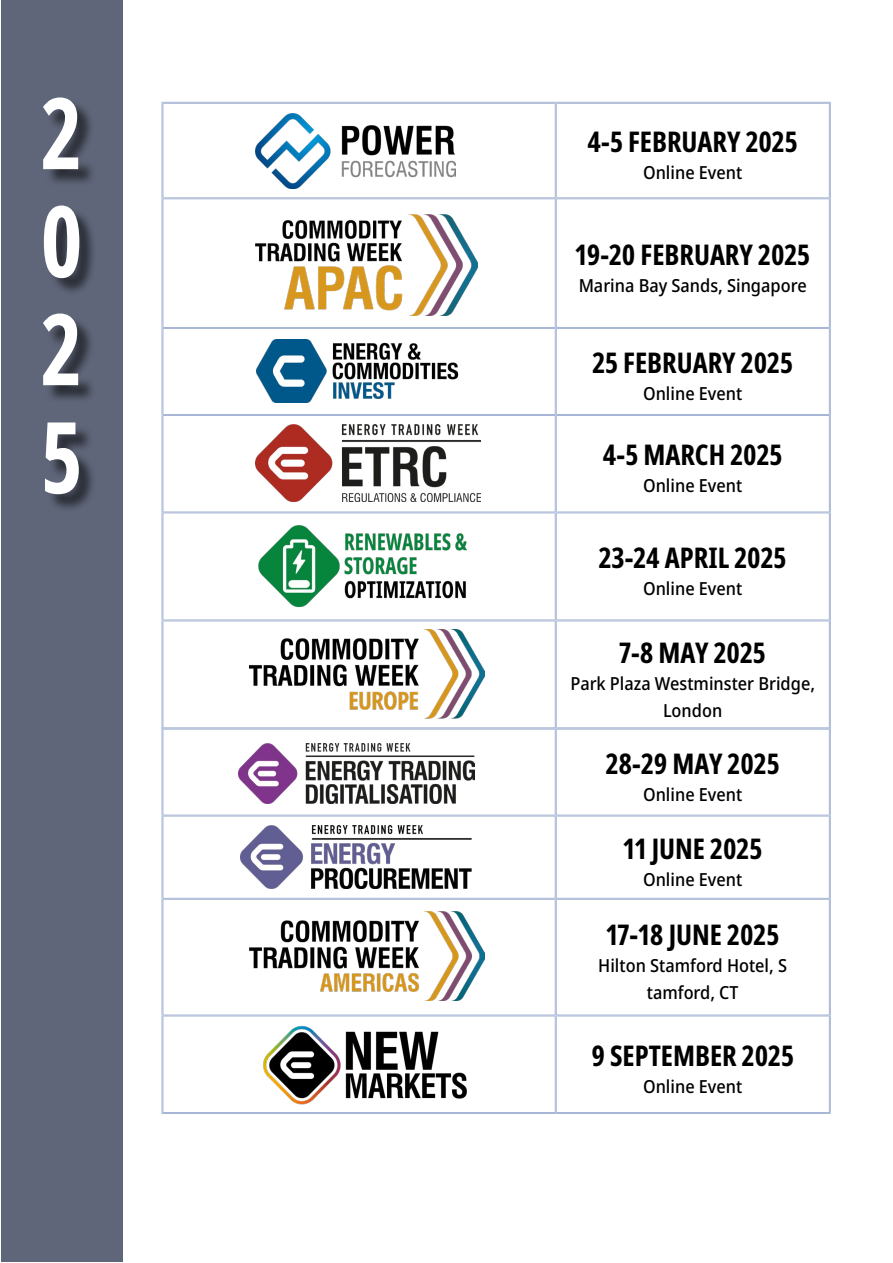
<style>
.page{position:relative;width:893px;height:1263px;background:#fff}
.page>*{position:absolute;margin:0;border:0;box-sizing:border-box;transform-origin:0 0}
.t1{font:700 extra-condensed 99px/108px "Noto Sans";color:#fff;text-align:justify;scale:.91 1}
.t2{font:700 extra-condensed 28.5px "Noto Sans";color:#000}
.t3{font:500 semi-condensed 18px/27px "Noto Sans";color:#000;text-align:center}
</style>
<div class="page">
<div style="left:1px;top:1px;width:122px;height:1261px;background:#5f6679"></div>
<div style="left:45px;top:100px;width:53px;height:413px;background:#000;opacity:.55"></div>
<hr style="left:555px;top:104px;width:1px;height:94px;background:#a7b6d5">
<hr style="left:556px;top:104px;width:1px;height:94px;background:#a7b6d5">
<hr style="left:555px;top:329px;width:1px;height:85px;background:#a7b6d5">
<hr style="left:556px;top:329px;width:1px;height:85px;background:#a7b6d5">
<hr style="left:555px;top:199px;width:1px;height:128px;background:#a7b6d5">
<hr style="left:556px;top:199px;width:1px;height:128px;background:#a7b6d5">
<hr style="left:555px;top:416px;width:1px;height:96px;background:#a7b6d5">
<hr style="left:556px;top:416px;width:1px;height:96px;background:#a7b6d5">
<hr style="left:555px;top:513px;width:1px;height:107px;background:#a7b6d5">
<hr style="left:556px;top:513px;width:1px;height:107px;background:#a7b6d5">
<hr style="left:555px;top:621px;width:1px;height:107px;background:#a7b6d5">
<hr style="left:556px;top:621px;width:1px;height:107px;background:#a7b6d5">
<hr style="left:162px;top:102px;width:394px;height:1px;background:#a7b6d5">
<hr style="left:163px;top:103px;width:393px;height:1px;background:#a7b6d5">
<hr style="left:556px;top:102px;width:274px;height:1px;background:#a7b6d5">
<hr style="left:556px;top:103px;width:274px;height:1px;background:#a7b6d5">
<hr style="left:163px;top:198px;width:393px;height:1px;background:#a7b6d5">
<hr style="left:163px;top:199px;width:393px;height:1px;background:#a7b6d5">
<hr style="left:556px;top:198px;width:274px;height:1px;background:#a7b6d5">
<hr style="left:556px;top:199px;width:274px;height:1px;background:#a7b6d5">
<hr style="left:163px;top:327px;width:393px;height:1px;background:#a7b6d5">
<hr style="left:163px;top:328px;width:393px;height:1px;background:#a7b6d5">
<hr style="left:556px;top:327px;width:274px;height:1px;background:#a7b6d5">
<hr style="left:556px;top:328px;width:274px;height:1px;background:#a7b6d5">
<hr style="left:163px;top:414px;width:393px;height:1px;background:#a7b6d5">
<hr style="left:163px;top:415px;width:393px;height:1px;background:#a7b6d5">
<hr style="left:556px;top:414px;width:274px;height:1px;background:#a7b6d5">
<hr style="left:556px;top:415px;width:274px;height:1px;background:#a7b6d5">
<hr style="left:163px;top:512px;width:393px;height:1px;background:#a7b6d5">
<hr style="left:163px;top:513px;width:393px;height:1px;background:#a7b6d5">
<hr style="left:556px;top:512px;width:274px;height:1px;background:#a7b6d5">
<hr style="left:556px;top:513px;width:274px;height:1px;background:#a7b6d5">
<hr style="left:163px;top:620px;width:393px;height:1px;background:#a7b6d5">
<hr style="left:163px;top:621px;width:393px;height:1px;background:#a7b6d5">
<hr style="left:556px;top:620px;width:274px;height:1px;background:#a7b6d5">
<hr style="left:556px;top:621px;width:274px;height:1px;background:#a7b6d5">
<hr style="left:162px;top:103px;width:1px;height:95px;background:#a7b6d5">
<hr style="left:163px;top:104px;width:1px;height:94px;background:#a7b6d5">
<hr style="left:829px;top:104px;width:1px;height:94px;background:#a7b6d5">
<hr style="left:830px;top:103px;width:1px;height:95px;background:#a7b6d5">
<hr style="left:162px;top:198px;width:1px;height:130px;background:#a7b6d5">
<hr style="left:163px;top:199px;width:1px;height:128px;background:#a7b6d5">
<hr style="left:829px;top:199px;width:1px;height:128px;background:#a7b6d5">
<hr style="left:830px;top:198px;width:1px;height:130px;background:#a7b6d5">
<hr style="left:162px;top:328px;width:1px;height:87px;background:#a7b6d5">
<hr style="left:163px;top:329px;width:1px;height:85px;background:#a7b6d5">
<hr style="left:829px;top:329px;width:1px;height:85px;background:#a7b6d5">
<hr style="left:830px;top:328px;width:1px;height:87px;background:#a7b6d5">
<hr style="left:162px;top:415px;width:1px;height:97px;background:#a7b6d5">
<hr style="left:163px;top:416px;width:1px;height:96px;background:#a7b6d5">
<hr style="left:829px;top:416px;width:1px;height:96px;background:#a7b6d5">
<hr style="left:830px;top:415px;width:1px;height:97px;background:#a7b6d5">
<hr style="left:162px;top:512px;width:1px;height:108px;background:#a7b6d5">
<hr style="left:163px;top:513px;width:1px;height:107px;background:#a7b6d5">
<hr style="left:829px;top:513px;width:1px;height:107px;background:#a7b6d5">
<hr style="left:830px;top:512px;width:1px;height:108px;background:#a7b6d5">
<hr style="left:162px;top:620px;width:1px;height:109px;background:#a7b6d5">
<hr style="left:163px;top:621px;width:1px;height:107px;background:#a7b6d5">
<hr style="left:829px;top:621px;width:1px;height:107px;background:#a7b6d5">
<hr style="left:830px;top:620px;width:1px;height:109px;background:#a7b6d5">
<img style="left:255px;top:113px;width:201px;height:75px">
<img style="left:255px;top:214px;width:223px;height:101px">
<img style="left:257px;top:339px;width:202px;height:63px">
<img style="left:255px;top:424px;width:225px;height:77px">
<img style="left:258px;top:525px;width:209px;height:81px">
<img style="left:250px;top:629px;width:235px;height:90px">
<hr style="left:555px;top:729px;width:1px;height:86px;background:#a7b6d5">
<hr style="left:556px;top:729px;width:1px;height:86px;background:#a7b6d5">
<hr style="left:555px;top:816px;width:1px;height:82px;background:#a7b6d5">
<hr style="left:556px;top:816px;width:1px;height:82px;background:#a7b6d5">
<hr style="left:555px;top:899px;width:1px;height:116px;background:#a7b6d5">
<hr style="left:556px;top:899px;width:1px;height:116px;background:#a7b6d5">
<hr style="left:555px;top:1016px;width:1px;height:96px;background:#a7b6d5">
<hr style="left:556px;top:1016px;width:1px;height:96px;background:#a7b6d5">
<hr style="left:162px;top:728px;width:394px;height:1px;background:#a7b6d5">
<hr style="left:163px;top:729px;width:393px;height:1px;background:#a7b6d5">
<hr style="left:556px;top:728px;width:274px;height:1px;background:#a7b6d5">
<hr style="left:556px;top:729px;width:274px;height:1px;background:#a7b6d5">
<hr style="left:163px;top:815px;width:393px;height:1px;background:#a7b6d5">
<hr style="left:163px;top:816px;width:393px;height:1px;background:#a7b6d5">
<hr style="left:556px;top:815px;width:274px;height:1px;background:#a7b6d5">
<hr style="left:556px;top:816px;width:274px;height:1px;background:#a7b6d5">
<hr style="left:163px;top:898px;width:393px;height:1px;background:#a7b6d5">
<hr style="left:163px;top:899px;width:393px;height:1px;background:#a7b6d5">
<hr style="left:556px;top:898px;width:274px;height:1px;background:#a7b6d5">
<hr style="left:556px;top:899px;width:274px;height:1px;background:#a7b6d5">
<hr style="left:163px;top:1015px;width:393px;height:1px;background:#a7b6d5">
<hr style="left:163px;top:1016px;width:393px;height:1px;background:#a7b6d5">
<hr style="left:556px;top:1015px;width:274px;height:1px;background:#a7b6d5">
<hr style="left:556px;top:1016px;width:274px;height:1px;background:#a7b6d5">
<hr style="left:163px;top:1112px;width:393px;height:1px;background:#a7b6d5">
<hr style="left:162px;top:1113px;width:394px;height:1px;background:#a7b6d5">
<hr style="left:556px;top:1112px;width:274px;height:1px;background:#a7b6d5">
<hr style="left:556px;top:1113px;width:274px;height:1px;background:#a7b6d5">
<hr style="left:162px;top:728px;width:1px;height:87px;background:#a7b6d5">
<hr style="left:163px;top:729px;width:1px;height:86px;background:#a7b6d5">
<hr style="left:829px;top:729px;width:1px;height:86px;background:#a7b6d5">
<hr style="left:830px;top:728px;width:1px;height:87px;background:#a7b6d5">
<hr style="left:162px;top:815px;width:1px;height:84px;background:#a7b6d5">
<hr style="left:163px;top:816px;width:1px;height:82px;background:#a7b6d5">
<hr style="left:829px;top:816px;width:1px;height:82px;background:#a7b6d5">
<hr style="left:830px;top:815px;width:1px;height:84px;background:#a7b6d5">
<hr style="left:162px;top:899px;width:1px;height:116px;background:#a7b6d5">
<hr style="left:163px;top:899px;width:1px;height:116px;background:#a7b6d5">
<hr style="left:829px;top:899px;width:1px;height:116px;background:#a7b6d5">
<hr style="left:830px;top:899px;width:1px;height:116px;background:#a7b6d5">
<hr style="left:162px;top:1015px;width:1px;height:98px;background:#a7b6d5">
<hr style="left:163px;top:1016px;width:1px;height:96px;background:#a7b6d5">
<hr style="left:829px;top:1016px;width:1px;height:96px;background:#a7b6d5">
<hr style="left:830px;top:1015px;width:1px;height:98px;background:#a7b6d5">
<img style="left:239px;top:744px;width:235px;height:59px">
<img style="left:241px;top:826px;width:231px;height:62px">
<img style="left:249px;top:912px;width:235px;height:89px">
<img style="left:263px;top:1025px;width:204px;height:80px">
<h1 class="t1" style="left:41px;top:80px;width:48px">2<br>0<br>2<br>5</h1>
<h2 class="t2" style="left:588px;top:121px;width:212px">4-5 FEBRUARY 2025</h2>
<p class="t3" style="left:643px;top:160px;width:101px">Online Event</p>
<h2 class="t2" style="left:575px;top:234px;width:237px">19-20 FEBRUARY 2025</h2>
<p class="t3" style="left:579px;top:272px;width:230px">Marina Bay Sands, Singapore</p>
<h2 class="t2" style="left:592px;top:342px;width:202px">25 FEBRUARY 2025</h2>
<p class="t3" style="left:643px;top:381px;width:101px">Online Event</p>
<h2 class="t2" style="left:603px;top:434px;width:181px">4-5 MARCH 2025</h2>
<p class="t3" style="left:643px;top:473px;width:101px">Online Event</p>
<h2 class="t2" style="left:599px;top:537px;width:189px">23-24 APRIL 2025</h2>
<p class="t3" style="left:643px;top:576px;width:101px">Online Event</p>
<h2 class="t2" style="left:619px;top:632px;width:148px">7-8 MAY 2025</h2>
<p class="t3" style="left:570px;top:670px;width:246px">Park Plaza Westminster Bridge,<br>London</p>
<h2 class="t2" style="left:606px;top:743px;width:175px">28-29 MAY 2025</h2>
<p class="t3" style="left:643px;top:781px;width:101px">Online Event</p>
<h2 class="t2" style="left:623px;top:828px;width:141px">11 JUNE 2025</h2>
<p class="t3" style="left:643px;top:866px;width:101px">Online Event</p>
<h2 class="t2" style="left:606px;top:914px;width:175px">17-18 JUNE 2025</h2>
<p class="t3" style="left:598px;top:953px;width:190px">Hilton Stamford Hotel, S tamford, CT</p>
<h2 class="t2" style="left:591px;top:1035px;width:204px">9 SEPTEMBER 2025</h2>
<p class="t3" style="left:643px;top:1073px;width:101px">Online Event</p>
</div>
